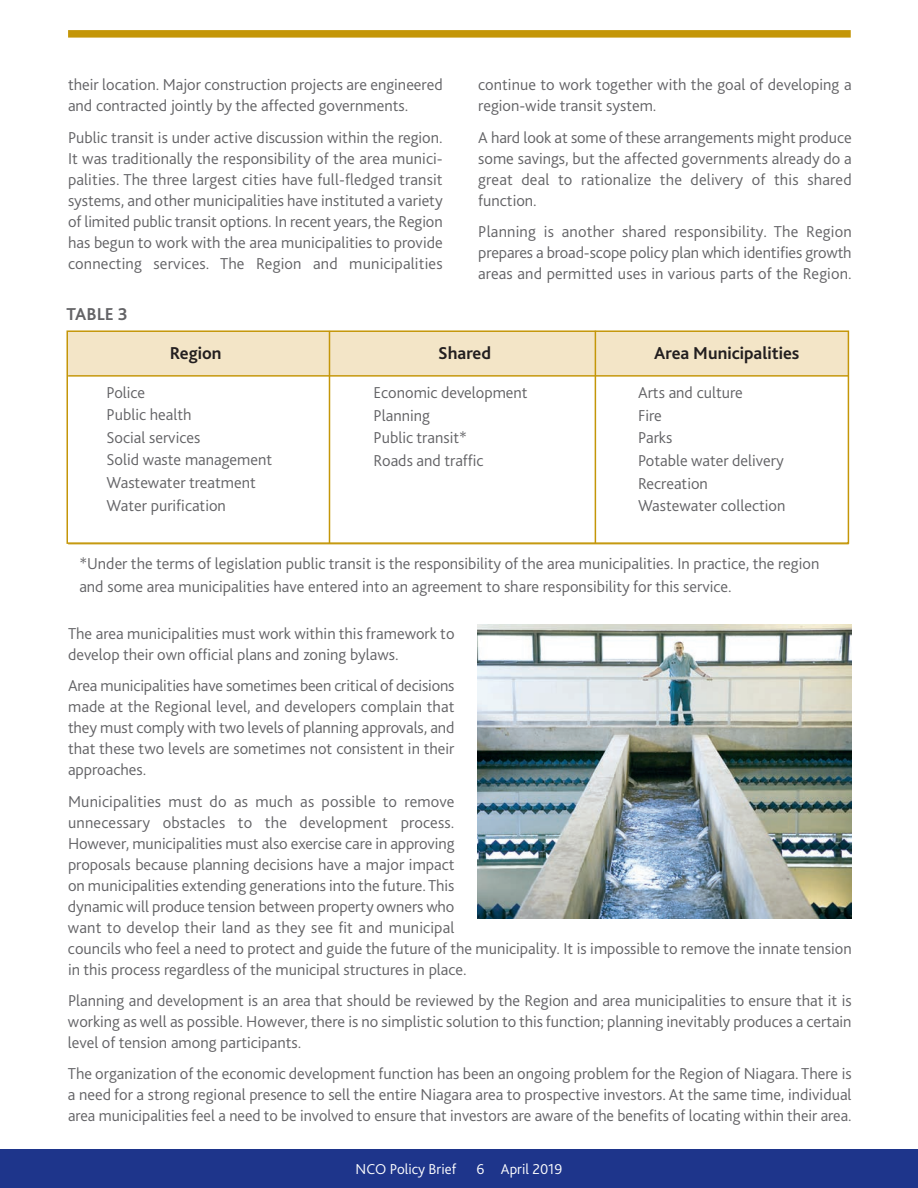
<style>
.page{position:relative;width:918px;height:1188px;background:#fff}
.page>*{position:absolute;margin:0;border:0;box-sizing:border-box;transform-origin:0 0}
.t1{font:700 18px "Bliss 2";color:#231f20}
.t2{font:700 18px "Bliss 2";color:#636366}
.t3{font:300 16.5px/21px "Bliss 2";color:#636366}
.t4{font:300 15px "Bliss 2";color:#fff}
</style>
<div class="page">
<div style="left:0;top:1149px;width:918px;height:39px;background:#1e358b"></div>
<div style="left:68px;top:30px;width:783px;height:8px;background:#c49608"></div>
<div style="left:68px;top:331px;width:780px;height:44px;background:#f3e5c7"></div>
<div style="left:66px;top:330px;width:783px;height:214px;border:2px solid #c49608"></div>
<hr style="left:68px;top:375px;width:781px;height:2px;background:#c49608">
<hr style="left:68px;top:544px;width:781px;height:1px;background:#c49608">
<hr style="left:329px;top:331px;width:1px;height:212px;background:#c49608">
<hr style="left:595px;top:331px;width:1px;height:212px;background:#c49608">
<img style="left:477px;top:624px;width:375px;height:294px">
<p class="t3" style="left:68px;top:76px;width:376px">their location. Major construction projects are engineered and contracted jointly by the affected governments.</p>
<p class="t3" style="left:68px;top:128px;width:376px;text-align:justify">Public transit is under active discussion within the region.<br>It was traditionally the responsibility of the area munici&shy;palities. The three largest cities have full-fledged transit systems, and other municipalities have instituted a variety of limited public transit options. In recent years, the Region has begun to work with the area municipalities to provide connecting services. The Region and municipalities</p>
<p class="t2" style="left:66px;top:307px;width:63px">TABLE 3</p>
<p class="t3" style="left:478px;top:76px;width:375px">continue to work together with the goal of developing a region-wide transit system.</p>
<p class="t3" style="left:478px;top:128px;width:375px;text-align:justify">A hard look at some of these arrangements might produce some savings, but the affected governments already do a great deal to rationalize the delivery of this shared function.</p>
<p class="t3" style="left:478px;top:223px;width:375px;text-align:justify">Planning is another shared responsibility. The Region prepares a broad-scope policy plan which identifies growth areas and permitted uses in various parts of the Region.</p>
<p class="t1" style="left:170px;top:346px;width:53px">Region</p>
<p class="t1" style="left:438px;top:346px;width:55px">Shared</p>
<p class="t1" style="left:654px;top:346px;width:147px">Area Municipalities</p>
<p class="t3" style="left:106px;top:383px;width:167px;line-height:22.5px">Police<br>Public health<br>Social services<br>Solid waste management<br>Wastewater treatment<br>Water purification</p>
<p class="t3" style="left:374px;top:383px;width:156px;line-height:22.5px">Economic development<br>Planning<br>Public transit*<br>Roads and traffic</p>
<p class="t3" style="left:638px;top:383px;width:149px;line-height:22.5px">Arts and culture<br>Fire<br>Parks<br>Potable water delivery<br>Recreation<br>Wastewater collection</p>
<p class="t3" style="left:79px;top:554px;width:741px;line-height:22.5px">*Under the terms of legislation public transit is the responsibility of the area municipalities. In practice, the region and some area municipalities have entered into an agreement to share responsibility for this service.</p>
<p class="t3" style="left:68px;top:625px;width:388px">The area municipalities must work within this framework to develop their own official plans and zoning bylaws.</p>
<p class="t3" style="left:68px;top:677px;width:388px;text-align:justify">Area municipalities have sometimes been critical of decisions made at the Regional level, and developers complain that they must comply with two levels of planning approvals, and that these two levels are sometimes not consistent in their approaches.</p>
<p class="t3" style="left:68px;top:792px;width:785px">Municipalities must do as much as possible to remove<br>unnecessary obstacles to the development process.<br>However, municipalities must also exercise care in approving<br>proposals because planning decisions have a major impact<br>on municipalities extending generations into the future. This<br>dynamic will produce tension between property owners who<br>want to develop their land as they see fit and municipal<br>councils who feel a need to protect and guide the future of the municipality. It is impossible to remove the innate tension in this process regardless of the municipal structures in place.</p>
<p class="t3" style="left:68px;top:991px;width:785px;text-align:justify">Planning and development is an area that should be reviewed by the Region and area municipalities to ensure that it is working as well as possible. However, there is no simplistic solution to this function; planning inevitably produces a certain level of tension among participants.</p>
<p class="t3" style="left:68px;top:1065px;width:785px;text-align:justify">The organization of the economic development function has been an ongoing problem for the Region of Niagara. There is a need for a strong regional presence to sell the entire Niagara area to prospective investors. At the same time, individual area municipalities feel a need to be involved to ensure that investors are aware of the benefits of locating within their area.</p>
<p class="t4" style="left:356px;top:1163px;width:102px">NCO Policy Brief</p>
<p class="t4" style="left:477px;top:1163px;width:87px">6 April 2019</p>
</div>
